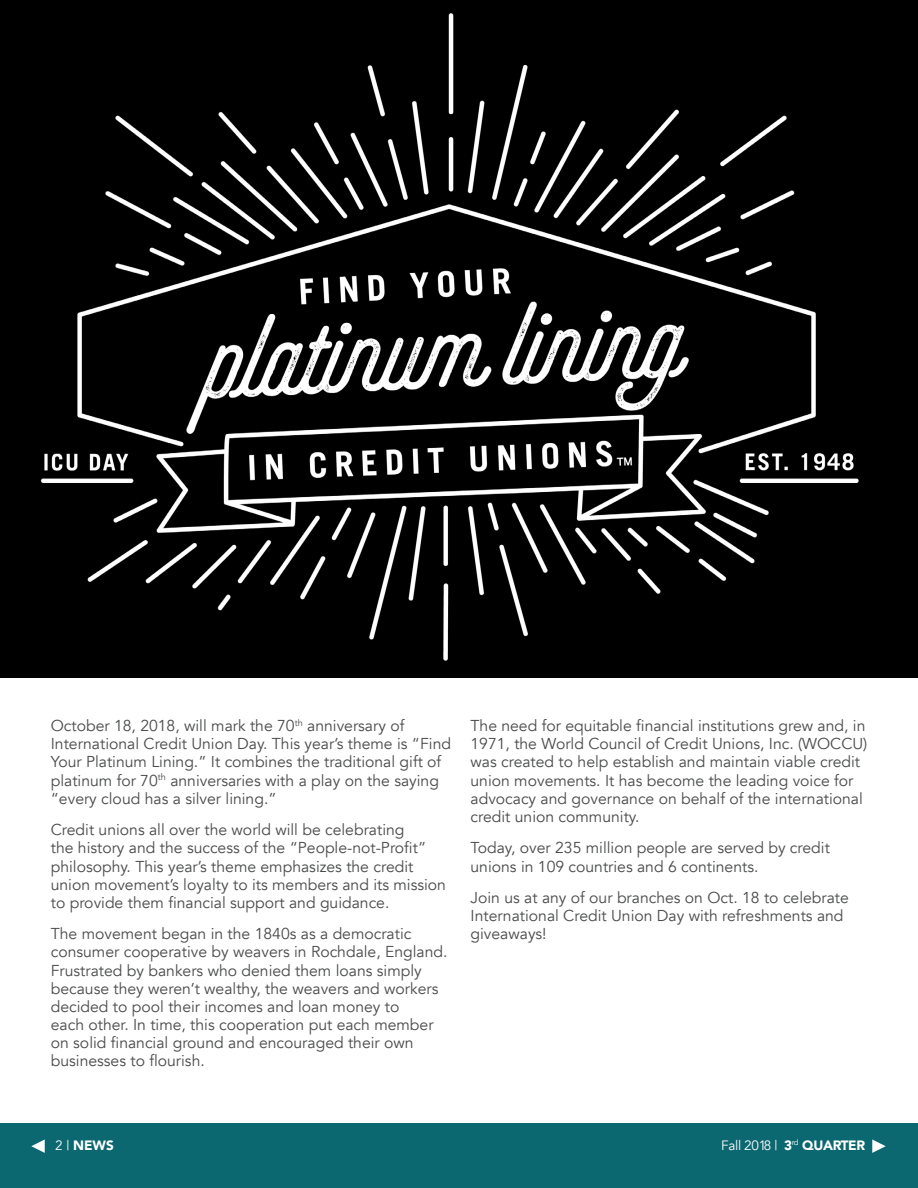
<style>
.page{position:relative;width:918px;height:1188px;background:#fff}
.page>*{position:absolute;margin:0;border:0;box-sizing:border-box;transform-origin:0 0}
.t1{font:15.75px/18.1px "Avenir";color:#494a4b}
.t2{font:13.5px "Avenir";letter-spacing:-.025em;color:#fff}
.t3{font:900 13.5px "Avenir";color:#fff}
.s1{font-weight:400}
.s2{font-weight:900}
</style>
<div class="page">
<div style="left:0;top:1124px;width:918px;height:64px;background:#0c6870"></div>
<svg style="left:31px;top:1139px;width:14px;height:14px"></svg>
<svg style="left:872px;top:1139px;width:14px;height:14px"></svg>
<img style="left:0;top:0;width:918px;height:677px">
<p class="t1" style="left:51px;top:717px;width:402px">October 18, 2018, will mark the 70<sup>th</sup> anniversary of International Credit Union Day. This year’s theme is “Find Your Platinum Lining.” It combines the traditional gift of platinum for 70<sup>th</sup> anniversaries with a play on the saying “every cloud has a silver lining.”</p>
<p class="t1" style="left:51px;top:821px;width:397px">Credit unions all over the world will be celebrating<br>the history and the success of the “People-not-Profit” philosophy. This year’s theme emphasizes the credit union movement’s loyalty to its members and its mission to provide them financial support and guidance.</p>
<p class="t1" style="left:51px;top:925px;width:398px">The movement began in the 1840s as a democratic consumer cooperative by weavers in Rochdale, England.<br>Frustrated by bankers who denied them loans simply because they weren’t wealthy, the weavers and workers decided to pool their incomes and loan money to<br>each other. In time, this cooperation put each member on solid financial ground and encouraged their own businesses to flourish.</p>
<p class="t1" style="left:471px;top:717px;width:398px">The need for equitable financial institutions grew and, in 1971, the World Council of Credit Unions, Inc. (WOCCU) was created to help establish and maintain viable credit union movements. It has become the leading voice for advocacy and governance on behalf of the international credit union community.</p>
<p class="t1" style="left:471px;top:839px;width:361px">Today, over 235 million people are served by credit unions in 109 countries and 6 continents.</p>
<p class="t1" style="left:471px;top:889px;width:380px">Join us at any of our branches on Oct. 18 to celebrate<br>International Credit Union Day with refreshments and giveaways!</p>
<p class="t3" style="left:55px;top:1134px;width:60px"><span class="s1">2 |</span> NEWS</p>
<p class="t2" style="left:721px;top:1137px;width:145px">Fall 2018 | <span class="s2">3</span><sup>rd</sup> <span class="s2">QUARTER</span></p>
</div>
